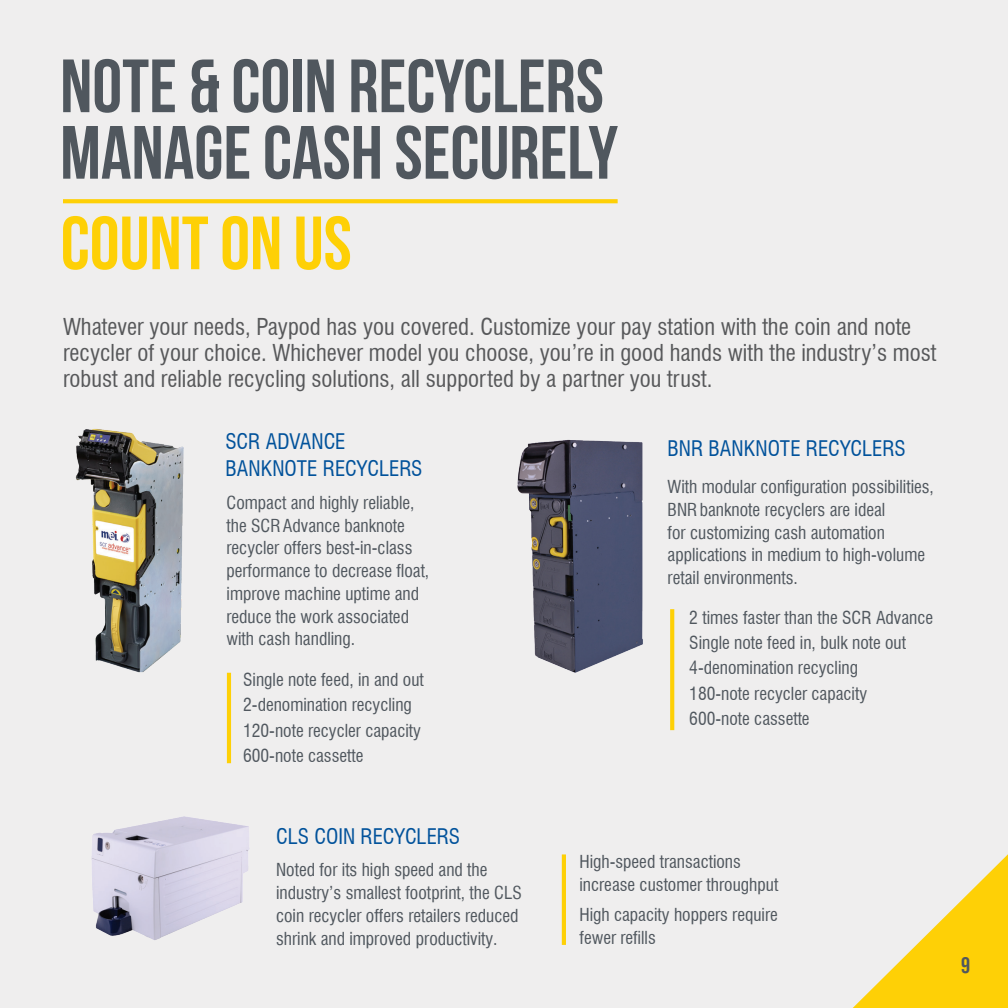
<style>
.page{position:relative;width:1008px;height:1008px;background:#efeeee}
.page>*{position:absolute;margin:0;border:0;box-sizing:border-box;transform-origin:0 0}
.t1{font:75.25px "Bebas Neue";color:#50575e}
.t2{font:75.25px "Bebas Neue";color:#fed006}
.Body_Copy_Bold{font:condensed 22.75px/26.2px "Swiss 721 BT";color:#57585a}
.t3{font:22.75px "Bebas Neue";color:#50575e}
.Inside_Subtitle{font:condensed 21px/26.9px "Swiss 721 BT";color:#01529b}
.Body_Copy{font:condensed 17.5px/22.8px "Swiss 721";color:#50575e}
.Body_Copy-2{font:condensed 17.5px/22.8px "Swiss 721 BT";color:#50575e}
</style>
<div class="page">
<svg style="left:63px;top:199px;width:555px;height:4px;fill:#fed006"></svg>
<hr style="left:227px;top:673px;width:4px;height:90px;background:#fed006">
<img style="left:75px;top:429px;width:109px;height:244px">
<svg style="left:670px;top:609px;width:4px;height:121px"></svg>
<img style="left:517px;top:439px;width:126px;height:234px">
<hr style="left:562px;top:854px;width:4px;height:91px;background:#fed006">
<img style="left:91px;top:816px;width:158px;height:124px">
<svg style="left:853px;top:854px;width:155px;height:154px"></svg>
<p class="t1" style="left:60px;top:45px;width:545px">NOTE &amp; COIN RECYCLERS</p>
<p class="t1" style="left:60px;top:111px;width:559px">MANAGE CASH SECURELY</p>
<p class="t2" style="left:61px;top:202px;width:293px">COUNT ON US</p>
<p class="Body_Copy_Bold" style="left:63px;top:313px;width:875px">Whatever your needs, Paypod has you covered. Customize your pay station with the coin and note recycler of your choice. Whichever model you choose, you’re in good hands with the industry’s most robust and reliable recycling solutions, all supported by a partner you trust.</p>
<p class="Inside_Subtitle" style="left:225px;top:428px;width:199px">SCR ADVANCE<br>BANKNOTE RECYCLERS</p>
<p class="Body_Copy" style="left:227px;top:490px;width:204px">Compact and highly reliable, the SCR Advance banknote recycler offers best-in-class performance to decrease float, improve machine uptime and reduce the work associated with cash handling.</p>
<p class="Body_Copy-2" style="left:243px;top:668px;width:182px">Single note feed, in and out</p>
<p class="Body_Copy-2" style="left:243px;top:694px;width:170px">2-denomination recycling</p>
<p class="Body_Copy-2" style="left:243px;top:719px;width:179px">120-note recycler capacity</p>
<p class="Body_Copy-2" style="left:243px;top:744px;width:122px">600-note cassette</p>
<p class="Inside_Subtitle" style="left:668px;top:435px;width:240px">BNR BANKNOTE RECYCLERS</p>
<p class="Body_Copy" style="left:668px;top:475px;width:268px">With modular configuration possibilities, BNR banknote recyclers are ideal<br>for customizing cash automation applications in medium to high-volume retail environments.</p>
<p class="Body_Copy-2" style="left:689px;top:606px;width:245px">2 times faster than the SCR Advance</p>
<p class="Body_Copy-2" style="left:689px;top:631px;width:218px">Single note feed in, bulk note out</p>
<p class="Body_Copy-2" style="left:689px;top:657px;width:170px">4-denomination recycling</p>
<p class="Body_Copy-2" style="left:689px;top:682px;width:179px">180-note recycler capacity</p>
<p class="Body_Copy-2" style="left:689px;top:707px;width:122px">600-note cassette</p>
<p class="Inside_Subtitle" style="left:276px;top:822px;width:186px">CLS COIN RECYCLERS</p>
<p class="Body_Copy" style="left:276px;top:858px;width:247px">Noted for its high speed and the industry’s smallest footprint, the CLS coin recycler offers retailers reduced shrink and improved productivity.</p>
<p class="Body_Copy-2" style="left:579px;top:850px;width:200px">High-speed transactions increase customer throughput</p>
<p class="Body_Copy-2" style="left:579px;top:904px;width:200px">High capacity hoppers require fewer refills</p>
<p class="t3" style="left:961px;top:952px;width:11px">9</p>
</div>
